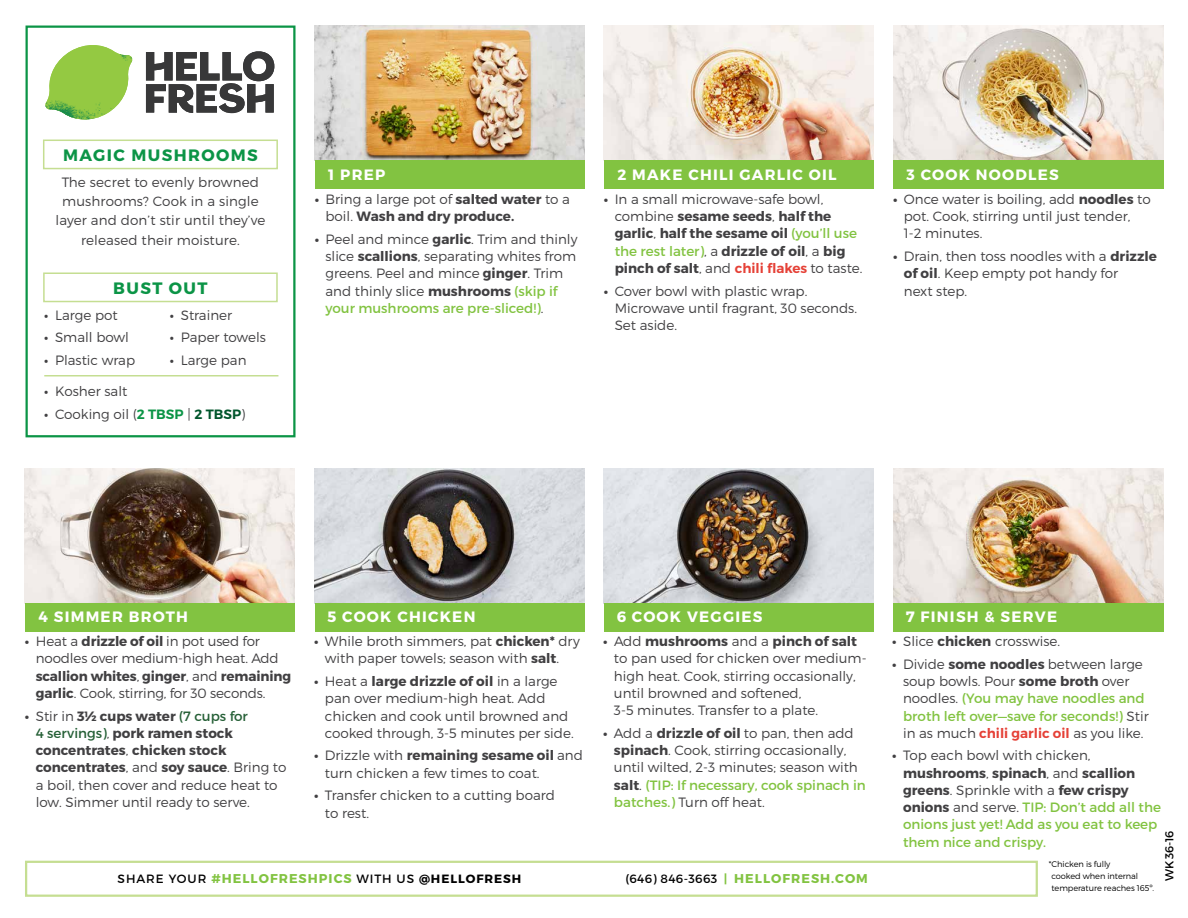
<style>
.page{position:relative;width:1188px;height:918px;background:#fff}
.page>*{position:absolute;margin:0;border:0;box-sizing:border-box;transform-origin:0 0}
.t1{font:700 16.5px "Montserrat";letter-spacing:.085em;color:#0b9446}
.t2{font:700 15px "Montserrat";letter-spacing:.085em;color:#fff}
.t3{font:300 13.5px/17.2px "Montserrat";color:#414042}
.t4{font:700 13.5px/17.2px "Montserrat";color:#414042}
.t5{font:13.5px/17.2px "Montserrat";color:#82c341}
.t6{font:700 12.75px "Montserrat";letter-spacing:.08em;color:#82c341}
.t7{font:12px "Montserrat";letter-spacing:.08em;color:#000}
.t8{font:11.55px "Montserrat";color:#000}
.t9{font:300 8.25px/12px "Montserrat";letter-spacing:-.01em;color:#000}
.s1{font-weight:600}
.s2{font-weight:600;color:#0b9446}
.s3{font-weight:600;color:#00562c}
.s4{font-weight:300}
.s5{font-weight:700}
.s6{font-weight:400;color:#82c341}
.s7{font-weight:600;color:#e54137}
.s8{font-weight:400;color:#266037}
.s9{font-weight:700;font-size:12.75px;color:#82c341}
.s10{font-weight:400;font-size:12px;color:#000}
.s11{font-size:12px}
.s12{font-weight:700;color:#414042}
.s13{font-weight:300;color:#414042}
</style>
<div class="page">
<div style="left:43px;top:140px;width:235px;height:29px;border:2px solid #c5de92"></div>
<div style="left:43px;top:272px;width:235px;height:30px;border:2px solid #c5de92"></div>
<div style="left:26px;top:26px;width:270px;height:411px;border:2px solid #0b9446"></div>
<div style="left:25px;top:861px;width:1013px;height:36px;border:2px solid #c5de92"></div>
<svg style="left:146px;top:51px;width:128px;height:62px"></svg>
<svg style="left:45px;top:45px;width:87px;height:74px"></svg>
<img style="left:315px;top:25px;width:270px;height:135px">
<img style="left:604px;top:25px;width:270px;height:135px">
<img style="left:604px;top:468px;width:270px;height:135px">
<img style="left:25px;top:468px;width:270px;height:135px">
<img style="left:893px;top:25px;width:270px;height:135px">
<img style="left:893px;top:468px;width:270px;height:135px">
<img style="left:315px;top:468px;width:270px;height:135px">
<div style="left:25px;top:603px;width:270px;height:28px;background:#82c341"></div>
<div style="left:604px;top:603px;width:270px;height:28px;background:#82c341"></div>
<div style="left:893px;top:603px;width:270px;height:28px;background:#82c341"></div>
<div style="left:315px;top:603px;width:270px;height:28px;background:#82c341"></div>
<div style="left:315px;top:160px;width:270px;height:29px;background:#82c341"></div>
<div style="left:604px;top:160px;width:270px;height:29px;background:#82c341"></div>
<div style="left:893px;top:160px;width:270px;height:29px;background:#82c341"></div>
<hr style="left:44px;top:375px;width:234px;height:2px;background:#c5de92">
<p class="t1" style="left:63px;top:144px;width:196px">MAGIC MUSHROOMS</p>
<p class="t3" style="left:56px;top:172px;width:211px;line-height:19.5px;text-align:center">The secret to evenly browned mushrooms? Cook in a single layer and don’t stir until they’ve released their moisture.</p>
<p class="t1" style="left:113px;top:278px;width:96px">BUST OUT</p>
<p class="t3" style="left:44px;top:306px;width:75px"><span class="s1">•</span> Large pot</p>
<p class="t3" style="left:44px;top:329px;width:86px"><span class="s1">•</span> Small bowl</p>
<p class="t3" style="left:44px;top:351px;width:93px"><span class="s1">•</span> Plastic wrap</p>
<p class="t3" style="left:170px;top:306px;width:64px"><span class="s1">•</span> Strainer</p>
<p class="t3" style="left:170px;top:329px;width:97px"><span class="s1">•</span> Paper towels</p>
<p class="t3" style="left:170px;top:351px;width:78px"><span class="s1">•</span> Large pan</p>
<p class="t3" style="left:44px;top:383px;width:85px"><span class="s1">•</span> Kosher salt</p>
<p class="t3" style="left:44px;top:405px;width:203px"><span class="s1">•</span> Cooking oil (<span class="s2">2 TBSP</span> | <span class="s3">2 TBSP</span>)</p>
<p class="t2" style="left:328px;top:165px;width:59px">1 PREP</p>
<p class="t4" style="left:326px;top:191px;width:246px;text-indent:-11px">• <span class="s4">Bring a large pot of</span> salted water <span class="s4">to a boil.</span> Wash and dry produce.</p>
<p class="t3" style="left:326px;top:230px;width:253px;text-indent:-11px"><span class="s5">•</span> Peel and mince <span class="s5">garlic</span>. Trim and thinly slice <span class="s5">scallions</span>, separating whites from greens. Peel and mince <span class="s5">ginger</span>. Trim and thinly slice <span class="s5">mushrooms</span> <span class="s6">(skip if your mushrooms are pre-sliced!)</span>.</p>
<p class="t2" style="left:617px;top:165px;width:221px">2 MAKE CHILI GARLIC OIL</p>
<p class="t4" style="left:615px;top:191px;width:249px;text-indent:-11px">• <span class="s4">In a small microwave-safe bowl, combine</span> sesame seeds<span class="s4">,</span> half the garlic<span class="s4">,</span> half the sesame oil <span class="s6">(you’ll use the rest later)</span><span class="s4">, a</span> drizzle of oil<span class="s4">, a</span> big pinch of salt<span class="s4">, and</span> <span class="s7">chili flakes</span> <span class="s4">to taste.</span></p>
<p class="t3" style="left:615px;top:282px;width:244px;text-indent:-11px"><span class="s5">•</span> Cover bowl with plastic wrap.<br>Microwave until fragrant, 30 seconds.<br>Set aside.</p>
<p class="t2" style="left:907px;top:165px;width:154px">3 COOK NOODLES</p>
<p class="t3" style="left:904px;top:190px;width:248px;text-indent:-11px"><span class="s5">•</span> Once water is boiling, add <span class="s5">noodles</span> to pot. Cook, stirring until just tender,<br>1-2 minutes.</p>
<p class="t3" style="left:904px;top:247px;width:255px;text-indent:-11px"><span class="s5">•</span> Drain, then toss noodles with a <span class="s5">drizzle of oil</span>. Keep empty pot handy for<br>next step.</p>
<p class="t2" style="left:38px;top:607px;width:151px">4 SIMMER BROTH</p>
<p class="t3" style="left:36px;top:632px;width:257px;text-indent:-11px"><span class="s5">•</span> Heat a <span class="s5">drizzle of oil</span> in pot used for noodles over medium-high heat. Add <span class="s5">scallion whites</span>, <span class="s5">ginger</span>, and <span class="s5">remaining garlic</span>. Cook, stirring, for 30 seconds.</p>
<p class="t3" style="left:36px;top:707px;width:252px;text-indent:-11px"><span class="s5">•</span> Stir in <span class="s5">3½ cups water</span> <span class="s8">(7 cups for<br>4 servings)</span>, <span class="s5">pork ramen stock concentrates</span>, <span class="s5">chicken stock concentrates</span>, and <span class="s5">soy sauce</span>. Bring to a boil, then cover and reduce heat to low. Simmer until ready to serve.</p>
<p class="t2" style="left:328px;top:607px;width:149px">5 COOK CHICKEN</p>
<p class="t3" style="left:325px;top:632px;width:256px;text-indent:-11px"><span class="s5">•</span> While broth simmers, pat <span class="s5">chicken*</span> dry with paper towels; season with <span class="s5">salt</span>.</p>
<p class="t3" style="left:325px;top:672px;width:250px;text-indent:-11px"><span class="s5">•</span> Heat a <span class="s5">large drizzle of oil</span> in a large pan over medium-high heat. Add chicken and cook until browned and cooked through, 3-5 minutes per side.</p>
<p class="t3" style="left:325px;top:747px;width:260px;text-indent:-11px"><span class="s5">•</span> Drizzle with <span class="s5">remaining sesame oil</span> and turn chicken a few times to coat.</p>
<p class="t3" style="left:325px;top:787px;width:232px;text-indent:-11px"><span class="s5">•</span> Transfer chicken to a cutting board to rest.</p>
<p class="t2" style="left:617px;top:607px;width:147px">6 COOK VEGGIES</p>
<p class="t3" style="left:614px;top:632px;width:254px;text-indent:-11px"><span class="s5">•</span> Add <span class="s5">mushrooms</span> and a <span class="s5">pinch of salt </span>to pan used for chicken over medium&shy;high heat. Cook, stirring occasionally, until browned and softened,<br>3-5 minutes. Transfer to a plate.</p>
<p class="t3" style="left:614px;top:724px;width:253px;text-indent:-11px"><span class="s5">•</span> Add a <span class="s5">drizzle of oil</span> to pan, then add <span class="s5">spinach</span>. Cook, stirring occasionally, until wilted, 2-3 minutes; season with <span class="s5">salt</span>. <span class="s6">(TIP: If necessary, cook spinach in batches.)</span> Turn off heat.</p>
<p class="t7" style="left:118px;top:872px;width:405px">SHARE YOUR <span class="s9">#HELLOFRESHPICS</span> WITH US <span class="s5">@HELLOFRESH</span></p>
<p class="t6" style="left:625px;top:871px;width:244px"><span class="s10">(646) 846-3663</span> <span class="s11">|</span> HELLOFRESH.COM</p>
<p class="t2" style="left:906px;top:607px;width:153px">7 FINISH &amp; SERVE</p>
<p class="t3" style="left:892px;top:632px;width:169px"><span class="s5">•</span> Slice <span class="s5">chicken</span> crosswise.</p>
<p class="t3" style="left:903px;top:655px;width:247px;text-indent:-11px"><span class="s5">•</span> Divide <span class="s5">some noodles</span> between large soup bowls. Pour <span class="s5">some broth</span> over noodles. <span class="s6">(You may have noodles and broth left over—save for seconds!)</span> Stir in as much <span class="s7">chili garlic oil</span> as you like.</p>
<p class="t5" style="left:903px;top:747px;width:259px;text-indent:-11px"><span class="s12">•</span> <span class="s13">Top each bowl with chicken, </span><span class="s12">mushrooms</span><span class="s13">,</span> <span class="s12">spinach</span><span class="s13">, and</span> <span class="s12">scallion greens</span><span class="s13">. Sprinkle with a</span> <span class="s12">few crispy onions</span> <span class="s13">and serve.</span> TIP: Don’t add all the onions just yet! Add as you eat to keep them nice and crispy.</p>
<p class="t8" style="left:1162px;top:881px;width:52px;rotate:-90deg">WK 36-16</p>
<p class="t9" style="left:1052px;top:858px;width:104px;text-indent:-3px">*Chicken is fully<br>cooked when internal temperature reaches 165º.</p>
</div>
